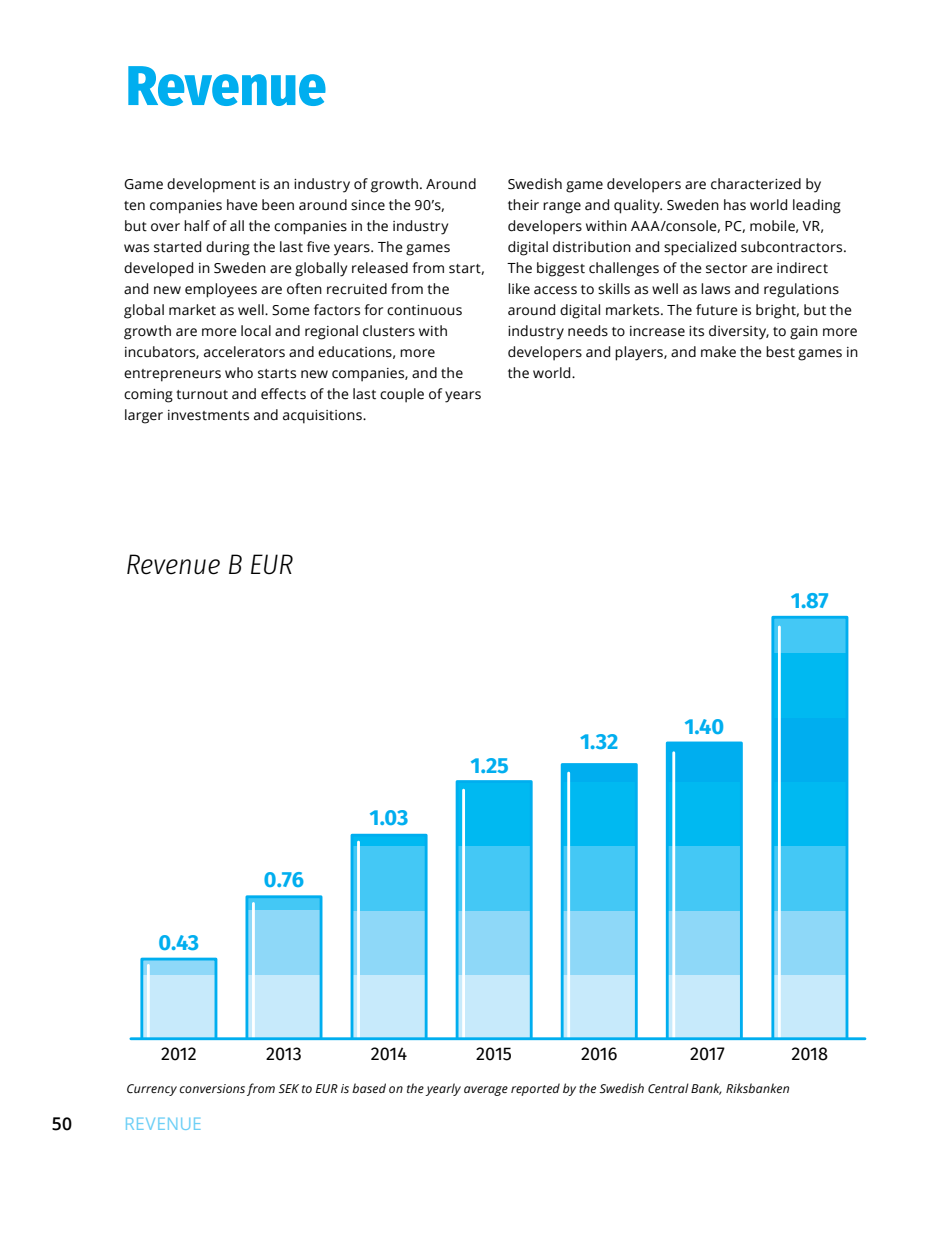
<style>
.page{position:relative;width:943px;height:1241px;background:#fff}
.page>*{position:absolute;margin:0;border:0;box-sizing:border-box;transform-origin:0 0}
.gdi18_header_1{font:800 56px "Fira Sans Condensed";letter-spacing:-.005em;color:#00aeef}
.kursiv_s_header{font:italic 300 28px "Fira Sans Condensed";color:#000}
.t1{font:700 21.88px "Fira Sans";letter-spacing:-.01em;color:#00aeef}
.t2{font:18.2px "Fira Sans";color:#000}
.t3{font:17.5px "Open Sans";letter-spacing:.01em;color:#6dcff6}
.t4{font:600 17.5px "Open Sans";color:#000}
.gdi18_body{font:14px/21px "Open Sans";letter-spacing:.015em;color:#000}
.gdi18_body-2{font:italic 12.25px "Open Sans";letter-spacing:.02em;color:#000}
</style>
<div class="page">
<div style="left:667px;top:974px;width:74px;height:64px;background:#c7eafb"></div>
<div style="left:667px;top:910px;width:74px;height:64px;background:#8ed8f8"></div>
<div style="left:667px;top:845px;width:74px;height:65px;background:#44c8f5"></div>
<div style="left:667px;top:781px;width:74px;height:64px;background:#00b9f1"></div>
<div style="left:667px;top:742px;width:74px;height:39px;background:#00aeef"></div>
<div style="left:665px;top:741px;width:77px;height:298px;border:3px solid #00aeef"></div>
<hr style="left:672px;top:752px;width:3px;height:293px;background:#fff">
<div style="left:772px;top:974px;width:75px;height:64px;background:#c7eafb"></div>
<div style="left:772px;top:910px;width:75px;height:64px;background:#8ed8f8"></div>
<div style="left:772px;top:845px;width:75px;height:65px;background:#44c8f5"></div>
<div style="left:772px;top:781px;width:75px;height:64px;background:#00b9f1"></div>
<div style="left:772px;top:617px;width:75px;height:164px;background:#00aeef"></div>
<div style="left:772px;top:653px;width:75px;height:64px;background:#00b9f1"></div>
<div style="left:772px;top:617px;width:75px;height:36px;background:#44c8f5"></div>
<div style="left:771px;top:615px;width:77px;height:424px;border:3px solid #00aeef"></div>
<hr style="left:778px;top:627px;width:2px;height:418px;background:#fff">
<div style="left:562px;top:974px;width:74px;height:64px;background:#c7eafb"></div>
<div style="left:562px;top:910px;width:74px;height:64px;background:#8ed8f8"></div>
<div style="left:562px;top:845px;width:74px;height:65px;background:#44c8f5"></div>
<div style="left:562px;top:781px;width:74px;height:64px;background:#00b9f1"></div>
<div style="left:562px;top:764px;width:74px;height:17px;background:#00aeef"></div>
<div style="left:560px;top:763px;width:77px;height:276px;border:3px solid #00aeef"></div>
<hr style="left:567px;top:773px;width:3px;height:272px;background:#fff">
<div style="left:457px;top:974px;width:74px;height:64px;background:#c7eafb"></div>
<div style="left:457px;top:910px;width:74px;height:64px;background:#8ed8f8"></div>
<div style="left:457px;top:845px;width:74px;height:65px;background:#44c8f5"></div>
<div style="left:457px;top:781px;width:74px;height:64px;background:#00b9f1"></div>
<div style="left:455px;top:780px;width:77px;height:259px;border:3px solid #00aeef"></div>
<hr style="left:462px;top:790px;width:3px;height:255px;background:#fff">
<div style="left:352px;top:974px;width:74px;height:64px;background:#c7eafb"></div>
<div style="left:352px;top:910px;width:74px;height:64px;background:#8ed8f8"></div>
<div style="left:352px;top:845px;width:74px;height:65px;background:#44c8f5"></div>
<div style="left:352px;top:835px;width:74px;height:10px;background:#00b9f1"></div>
<div style="left:350px;top:833px;width:77px;height:206px;border:3px solid #00aeef"></div>
<hr style="left:357px;top:842px;width:3px;height:203px;background:#fff">
<div style="left:247px;top:974px;width:74px;height:64px;background:#c7eafb"></div>
<div style="left:247px;top:910px;width:74px;height:64px;background:#8ed8f8"></div>
<div style="left:247px;top:896px;width:74px;height:14px;background:#44c8f5"></div>
<div style="left:245px;top:895px;width:77px;height:144px;border:3px solid #00aeef"></div>
<hr style="left:252px;top:903px;width:3px;height:142px;background:#fff">
<div style="left:142px;top:974px;width:74px;height:64px;background:#c7eafb"></div>
<div style="left:142px;top:958px;width:74px;height:16px;background:#8ed8f8"></div>
<div style="left:140px;top:957px;width:77px;height:82px;border:3px solid #00aeef"></div>
<hr style="left:147px;top:965px;width:3px;height:80px;background:#fff">
<hr style="left:131px;top:1037px;width:734px;height:2px;background:#00aeef">
<p class="gdi18_header_1" style="left:126px;top:37px;width:202px">Revenue</p>
<p class="gdi18_body" style="left:124px;top:173px;width:362px">Game development is an industry of growth. Around ten companies have been around since the 90’s,<br>but over half of all the companies in the industry<br>was started during the last five years. The games developed in Sweden are globally released from start, and new employees are often recruited from the global market as well. Some factors for continuous growth are more local and regional clusters with incubators, accelerators and educations, more entrepreneurs who starts new companies, and the coming turnout and effects of the last couple of years larger investments and acquisitions.</p>
<p class="gdi18_body" style="left:507px;top:173px;width:352px">Swedish game developers are characterized by<br>their range and quality. Sweden has world leading developers within AAA/console, PC, mobile, VR, digital distribution and specialized subcontractors.<br>The biggest challenges of the sector are indirect<br>like access to skills as well as laws and regulations around digital markets. The future is bright, but the industry needs to increase its diversity, to gain more developers and players, and make the best games in the world.</p>
<p class="kursiv_s_header" style="left:126px;top:545px;width:169px">Revenue B EUR</p>
<p class="t1" style="left:158px;top:923px;width:42px">0.43</p>
<p class="t2" style="left:161px;top:1039px;width:37px">2012</p>
<p class="t1" style="left:264px;top:861px;width:42px">0.76</p>
<p class="t2" style="left:266px;top:1039px;width:37px">2013</p>
<p class="t1" style="left:369px;top:798px;width:40px">1.03</p>
<p class="t1" style="left:470px;top:746px;width:40px">1.25</p>
<p class="t2" style="left:371px;top:1039px;width:38px">2014</p>
<p class="t2" style="left:476px;top:1039px;width:37px">2015</p>
<p class="t1" style="left:580px;top:723px;width:40px">1.32</p>
<p class="t1" style="left:684px;top:707px;width:41px">1.40</p>
<p class="t1" style="left:791px;top:581px;width:39px">1.87</p>
<p class="t2" style="left:581px;top:1039px;width:38px">2016</p>
<p class="t2" style="left:690px;top:1039px;width:36px">2017</p>
<p class="t2" style="left:791px;top:1039px;width:38px">2018</p>
<p class="gdi18_body-2" style="left:127px;top:1079px;width:664px">Currency conversions from SEK to EUR is based on the yearly average reported by the Swedish Central Bank, Riksbanken</p>
<p class="t4" style="left:52px;top:1111px;width:22px">50</p>
<p class="t3" style="left:124px;top:1111px;width:79px">REVENUE</p>
</div>
